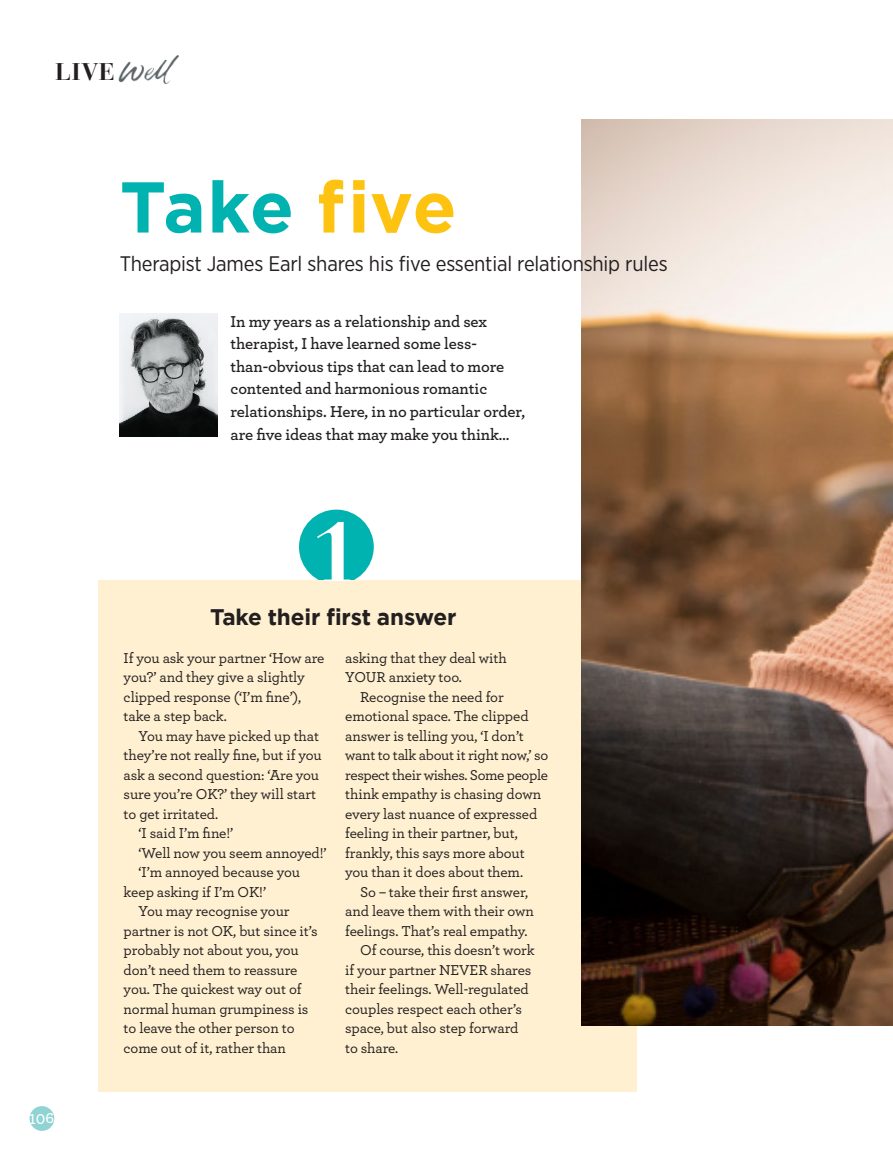
<style>
.page{position:relative;width:893px;height:1161px;background:#fff}
.page>*{position:absolute;margin:0;border:0;box-sizing:border-box;transform-origin:0 0}
.instructions{font:700 89.1px "Bauer Bodoni BT";color:#fff}
.instructions-2{font:700 71.7px "Gotham";color:#00b3b0}
.Header_caps{font:700 24px "Bauer Bodoni Std";color:#231f20}
.instructions-3{font:700 22.5px "Gotham";letter-spacing:-.005em;color:#231f20}
.herbs_main_text{font:21px "Gotham Narrow";letter-spacing:-.01em;color:#231f20}
.instructions-4{font:600 16.5px/22.5px "Archer";letter-spacing:-.005em;color:#231f20}
.instructions-5{font:500 15px/19.5px "Archer";letter-spacing:-.01em;color:#231f20}
.t1{font:600 15px "Archer";color:#fff}
.s1{color:#fec210}
</style>
<div class="page">
<div style="left:299px;top:510px;width:75px;height:74px;background:#00b3b0;border-radius:50%"></div>
<div style="left:98px;top:580px;width:538px;height:512px;background:#fef0d0"></div>
<img style="left:581px;top:119px;width:312px;height:907px">
<div style="left:30px;top:1106px;width:24px;height:25px;background:#8fd3d3;border-radius:50%"></div>
<img style="left:118px;top:55px;width:61px;height:30px">
<img style="left:120px;top:314px;width:98px;height:122px">
<p class="Header_caps" style="left:55px;top:57px;width:61px">LIVE</p>
<p class="instructions-2" style="left:120px;top:160px;width:338px">Take <span class="s1">five</span></p>
<p class="herbs_main_text" style="left:120px;top:250px;width:549px">Therapist James Earl shares his five essential relationship rules</p>
<p class="instructions-4" style="left:231px;top:309px;width:296px">In my years as a relationship and sex therapist, I have learned some less&shy;than-obvious tips that can lead to more contented and harmonious romantic relationships. Here, in no particular order, are five ideas that may make you think…</p>
<p class="instructions" style="left:311px;top:495px;width:49px">1</p>
<p class="instructions-3" style="left:210px;top:602px;width:248px">Take their first answer</p>
<p class="t1" style="left:30px;top:1107px;width:26px">106</p>
<p class="instructions-5" style="left:124px;top:647px;width:202px">If you ask your partner ‘How are you?’ and they give a slightly clipped response (‘I’m fine’), take a step back.</p>
<p class="instructions-5" style="left:124px;top:725px;width:200px;text-indent:15px">You may have picked up that they’re not really fine, but if you ask a second question: ‘Are you sure you’re OK?’ they will start to get irritated.</p>
<p class="instructions-5" style="left:139px;top:822px;width:96px">‘I said I’m fine!’</p>
<p class="instructions-5" style="left:139px;top:842px;width:190px">‘Well now you seem annoyed!’</p>
<p class="instructions-5" style="left:124px;top:861px;width:178px;text-indent:15px">‘I’m annoyed because you keep asking if I’m OK!’</p>
<p class="instructions-5" style="left:124px;top:900px;width:196px;text-indent:15px">You may recognise your partner is not OK, but since it’s probably not about you, you don’t need them to reassure you. The quickest way out of normal human grumpiness is to leave the other person to come out of it, rather than</p>
<p class="instructions-5" style="left:345px;top:647px;width:163px">asking that they deal with<br>YOUR anxiety too.</p>
<p class="instructions-5" style="left:345px;top:686px;width:205px;text-indent:15px">Recognise the need for emotional space. The clipped answer is telling you, ‘I don’t want to talk about it right now,’ so respect their wishes. Some people think empathy is chasing down every last nuance of expressed feeling in their partner, but, frankly, this says more about you than it does about them.</p>
<p class="instructions-5" style="left:345px;top:881px;width:190px;text-indent:15px">So – take their first answer, and leave them with their own feelings. That’s real empathy.</p>
<p class="instructions-5" style="left:345px;top:939px;width:191px;text-indent:15px">Of course, this doesn’t work if your partner NEVER shares their feelings. Well-regulated couples respect each other’s space, but also step forward to share.</p>
</div>
